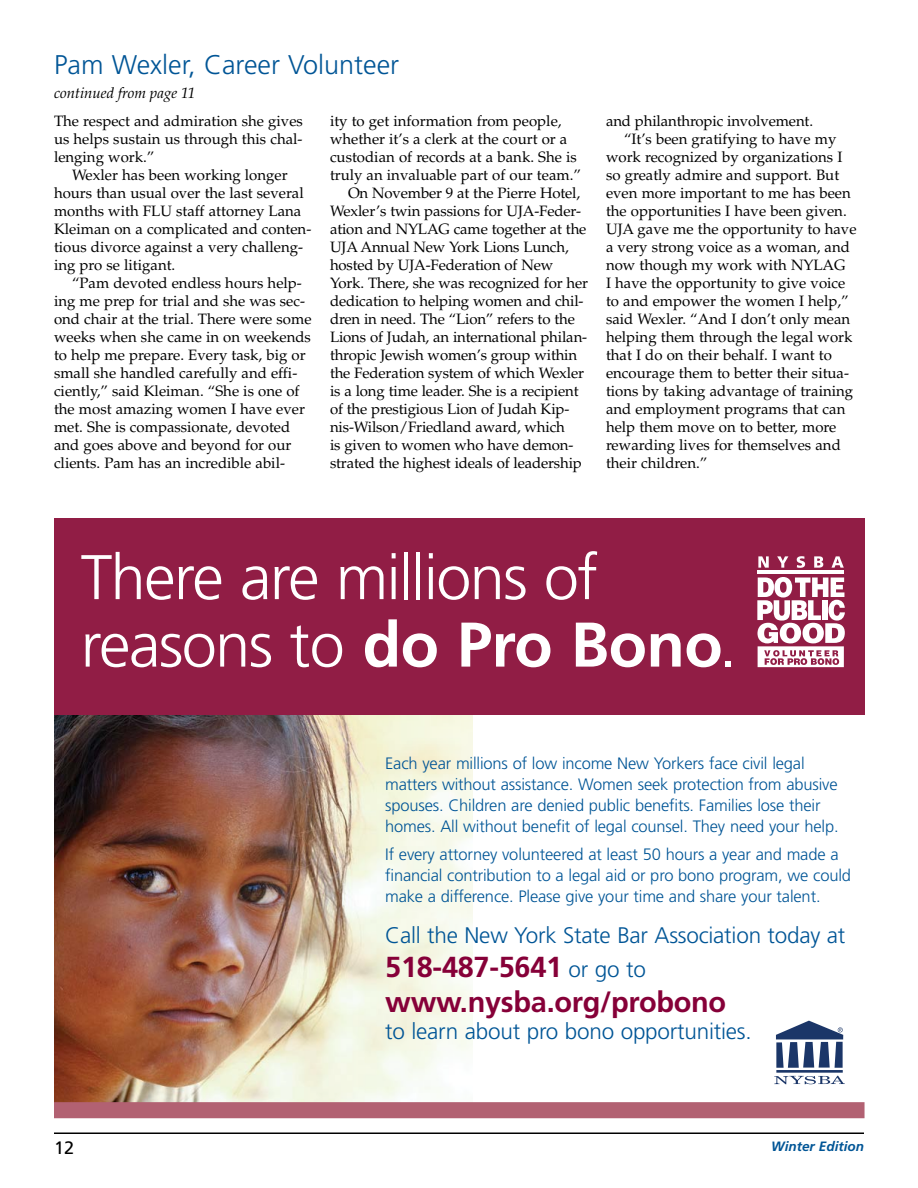
<style>
.page{position:relative;width:918px;height:1188px;background:#fff}
.page>*{position:absolute;margin:0;border:0;box-sizing:border-box;transform-origin:0 0}
.t1{font:300 63px/67.5px "Frutiger";letter-spacing:-.025em;color:#fff}
.t2{font:700 28.95px/34.8px "Frutiger";letter-spacing:-.01em;color:#860038}
.t3{font:300 27px "Frutiger";color:#005596}
.t4{font:300 22.5px "Frutiger";letter-spacing:-.01em;color:#005596}
.t5{font:18px "Frutiger";color:#000}
.t6{font:300 16.5px/21px "Frutiger";letter-spacing:-.01em;color:#005596}
.t7{font:15px/18px "Palatino";color:#000}
.t8{font:italic 15px "Palatino";color:#000}
.t9{font:italic 700 13.5px "Frutiger";color:#005596}
.s1{font-weight:700}
.s2{font-weight:300;font-size:22.5px;color:#005596}
</style>
<div class="page">
<hr style="left:54px;top:1132px;width:810px;height:2px;background:#000">
<img style="left:54px;top:715px;width:419px;height:387px">
<div style="left:54px;top:1102px;width:811px;height:16px;background:#b26172"></div>
<div style="left:54px;top:518px;width:811px;height:197px;background:#911d45"></div>
<svg style="left:774px;top:1076px;width:71px;height:8px"></svg>
<hr style="left:776px;top:1070px;width:67px;height:3px;background:#1b3668">
<svg style="left:776px;top:1021px;width:67px;height:47px"></svg>
<hr style="left:758px;top:570px;width:86px;height:4px;background:#fff">
<svg style="left:758px;top:556px;width:11px;height:12px"></svg>
<svg style="left:777px;top:556px;width:11px;height:12px"></svg>
<svg style="left:797px;top:556px;width:8px;height:12px"></svg>
<svg style="left:814px;top:556px;width:9px;height:12px"></svg>
<svg style="left:832px;top:556px;width:12px;height:12px"></svg>
<svg style="left:757px;top:577px;width:88px;height:90px"></svg>
<h3 class="t3" style="left:54px;top:50px;width:347px">Pam Wexler, Career Volunteer</h3>
<p class="t8" style="left:54px;top:84px;width:143px">continued from page 11</p>
<p class="t7" style="left:54px;top:112px;width:250px;text-align:justify">The respect and admiration she gives us helps sustain us through this chal&shy;lenging work.”</p>
<p class="t7" style="left:54px;top:166px;width:259px;text-indent:18px">Wexler has been working longer hours than usual over the last several months with FLU staff attorney Lana Kleiman on a complicated and conten&shy;tious divorce against a very challeng&shy;ing pro se litigant.</p>
<p class="t7" style="left:54px;top:274px;width:259px;text-indent:18px">“Pam devoted endless hours help&shy;ing me prep for trial and she was sec&shy;ond chair at the trial. There were some weeks when she came in on weekends to help me prepare. Every task, big or small she handled carefully and effi&shy;ciently,” said Kleiman. “She is one of the most amazing women I have ever met. She is compassionate, devoted and goes above and beyond for our clients. Pam has an incredible abil-</p>
<p class="t7" style="left:330px;top:112px;width:233px">ity to get information from people,</p>
<p class="t7" style="left:330px;top:130px;width:239px">whether it’s a clerk at the court or a</p>
<p class="t7" style="left:330px;top:148px;width:248px">custodian of records at a bank. She is</p>
<p class="t7" style="left:330px;top:166px;width:252px">truly an invaluable part of our team.”</p>
<p class="t7" style="left:348px;top:184px;width:234px">On November 9 at the Pierre Hotel,</p>
<p class="t7" style="left:330px;top:202px;width:253px">Wexler’s twin passions for UJA-Feder-</p>
<p class="t7" style="left:330px;top:220px;width:258px">ation and NYLAG came together at the</p>
<p class="t7" style="left:330px;top:238px;width:240px">UJA Annual New York Lions Lunch,</p>
<p class="t7" style="left:330px;top:256px;width:225px">hosted by UJA-Federation of New</p>
<p class="t7" style="left:330px;top:274px;width:259px">York. There, she was recognized for her</p>
<p class="t7" style="left:330px;top:292px;width:255px">dedication to helping women and chil-</p>
<p class="t7" style="left:330px;top:310px;width:246px">dren in need. The “Lion” refers to the</p>
<p class="t7" style="left:330px;top:328px;width:259px">Lions of Judah, an international philan-</p>
<p class="t7" style="left:330px;top:346px;width:249px">thropic Jewish women’s group within</p>
<p class="t7" style="left:330px;top:364px;width:256px">the Federation system of which Wexler</p>
<p class="t7" style="left:330px;top:382px;width:250px">is a long time leader. She is a recipient</p>
<p class="t7" style="left:330px;top:400px;width:241px">of the prestigious Lion of Judah Kip-</p>
<p class="t7" style="left:330px;top:418px;width:236px">nis-Wilson/Friedland award, which</p>
<p class="t7" style="left:330px;top:436px;width:245px">is given to women who have demon-</p>
<p class="t7" style="left:330px;top:454px;width:254px">strated the highest ideals of leadership</p>
<p class="t7" style="left:606px;top:112px;width:209px">and philanthropic involvement.</p>
<p class="t7" style="left:624px;top:130px;width:214px">“It’s been gratifying to have my</p>
<p class="t7" style="left:606px;top:148px;width:238px">work recognized by organizations I</p>
<p class="t7" style="left:606px;top:166px;width:235px">so greatly admire and support. But</p>
<p class="t7" style="left:606px;top:184px;width:246px">even more important to me has been</p>
<p class="t7" style="left:606px;top:202px;width:242px">the opportunities I have been given.</p>
<p class="t7" style="left:606px;top:220px;width:252px">UJA gave me the opportunity to have</p>
<p class="t7" style="left:606px;top:238px;width:246px">a very strong voice as a woman, and</p>
<p class="t7" style="left:606px;top:256px;width:241px">now though my work with NYLAG</p>
<p class="t7" style="left:606px;top:274px;width:241px">I have the opportunity to give voice</p>
<p class="t7" style="left:606px;top:292px;width:244px">to and empower the women I help,”</p>
<p class="t7" style="left:606px;top:310px;width:246px">said Wexler. “And I don’t only mean</p>
<p class="t7" style="left:606px;top:328px;width:248px">helping them through the legal work</p>
<p class="t7" style="left:606px;top:346px;width:228px">that I do on their behalf. I want to</p>
<p class="t7" style="left:606px;top:364px;width:245px">encourage them to better their situa-</p>
<p class="t7" style="left:606px;top:382px;width:249px">tions by taking advantage of training</p>
<p class="t7" style="left:606px;top:400px;width:241px">and employment programs that can</p>
<p class="t7" style="left:606px;top:418px;width:232px">help them move on to better, more</p>
<p class="t7" style="left:606px;top:436px;width:236px">rewarding lives for themselves and</p>
<p class="t7" style="left:606px;top:454px;width:103px">their children.”</p>
<h1 class="t1" style="left:81px;top:545px;width:657px">There are millions of reasons to <span class="s1">do Pro Bono</span>.</h1>
<p class="t6" style="left:385px;top:753px;width:455px">Each year millions of low income New Yorkers face civil legal matters without assistance. Women seek protection from abusive spouses. Children are denied public benefits. Families lose their homes. All without benefit of legal counsel. They need your help.</p>
<p class="t6" style="left:385px;top:844px;width:467px">If every attorney volunteered at least 50 hours a year and made a financial contribution to a legal aid or pro bono program, we could make a difference. Please give your time and share your talent.</p>
<h3 class="t4" style="left:385px;top:922px;width:462px">Call the New York State Bar Association today at</h3>
<h2 class="t2" style="left:385px;top:950px;width:343px">518-487-5641 <span class="s2">or go to </span>www.nysba.org/probono</h2>
<h3 class="t4" style="left:385px;top:1019px;width:368px">to learn about pro bono opportunities.</h3>
<p class="t5" style="left:54px;top:1137px;width:22px">12</p>
<p class="t9" style="left:771px;top:1139px;width:94px">Winter Edition</p>
</div>
